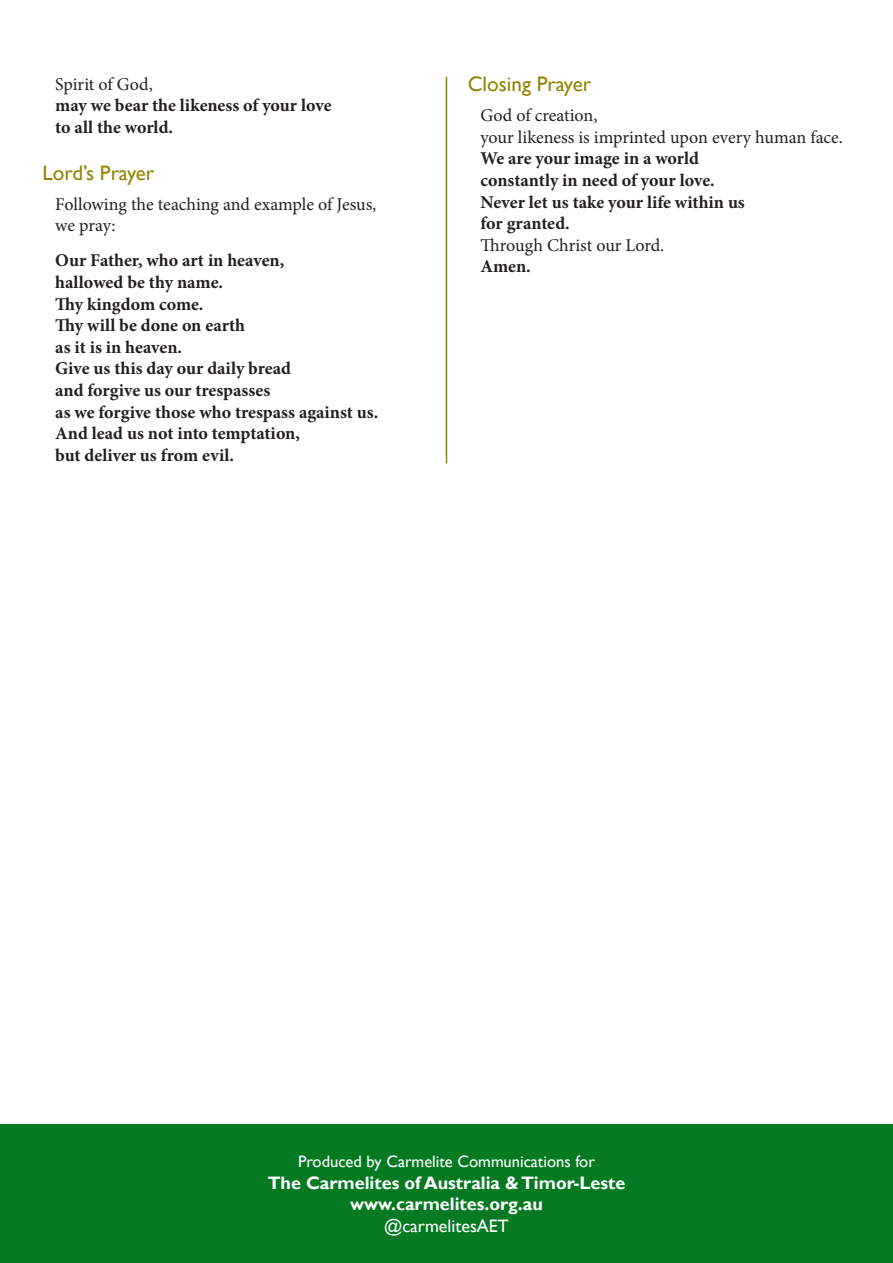
<style>
.page{position:relative;width:893px;height:1263px;background:#fff}
.page>*{position:absolute;margin:0;border:0;box-sizing:border-box;transform-origin:0 0}
.Small_Heads{font:21px "Gill Sans";color:#948300}
.Indented_basic{font:700 18px "Minion Pro";color:#231f20}
.Indented_basic-2{font:18px "Minion Pro";letter-spacing:-.005em;color:#231f20}
.t1{font:700 18px "Gill Sans";color:#fff}
.t2{font:18px "Gill Sans";color:#fff}
.t3{font:16.5px "Gill Sans";color:#fff}
</style>
<div class="page">
<hr style="left:446px;top:77px;width:1px;height:386px;background:#948300">
<div style="left:0;top:1125px;width:893px;height:138px;background:#057a22"></div>
<p class="Indented_basic-2" style="left:55px;top:72px;width:99px">Spirit of God,</p>
<p class="Indented_basic" style="left:55px;top:93px;width:278px">may we bear the likeness of your love</p>
<p class="Indented_basic" style="left:55px;top:114px;width:119px">to all the world.</p>
<p class="Small_Heads" style="left:43px;top:160px;width:113px">Lord’s Prayer</p>
<p class="Indented_basic-2" style="left:55px;top:192px;width:323px">Following the teaching and example of Jesus,</p>
<p class="Indented_basic-2" style="left:55px;top:214px;width:62px">we pray:</p>
<p class="Indented_basic" style="left:55px;top:248px;width:231px">Our Father, who art in heaven,</p>
<p class="Indented_basic" style="left:55px;top:270px;width:169px">hallowed be thy name.</p>
<p class="Indented_basic" style="left:55px;top:291px;width:150px">Thy kingdom come.</p>
<p class="Indented_basic" style="left:55px;top:313px;width:191px">Thy will be done on earth</p>
<p class="Indented_basic" style="left:55px;top:334px;width:128px">as it is in heaven.</p>
<p class="Indented_basic" style="left:55px;top:356px;width:237px">Give us this day our daily bread</p>
<p class="Indented_basic" style="left:55px;top:378px;width:217px">and forgive us our trespasses</p>
<p class="Indented_basic" style="left:55px;top:399px;width:325px">as we forgive those who trespass against us.</p>
<p class="Indented_basic" style="left:55px;top:421px;width:246px">And lead us not into temptation,</p>
<p class="Indented_basic" style="left:55px;top:442px;width:180px">but deliver us from evil.</p>
<p class="Small_Heads" style="left:468px;top:72px;width:125px">Closing Prayer</p>
<p class="Indented_basic-2" style="left:480px;top:103px;width:119px">God of creation,</p>
<p class="Indented_basic-2" style="left:480px;top:125px;width:364px">your likeness is imprinted upon every human face.</p>
<p class="Indented_basic" style="left:480px;top:146px;width:220px">We are your image in a world</p>
<p class="Indented_basic" style="left:480px;top:168px;width:236px">constantly in need of your love.</p>
<p class="Indented_basic" style="left:480px;top:189px;width:266px">Never let us take your life within us</p>
<p class="Indented_basic" style="left:480px;top:211px;width:91px">for granted.</p>
<p class="Indented_basic-2" style="left:480px;top:233px;width:185px">Through Christ our Lord.</p>
<p class="Indented_basic" style="left:480px;top:254px;width:52px">Amen.</p>
<p class="t3" style="left:298px;top:1152px;width:298px">Produced by Carmelite Communications for</p>
<p class="t1" style="left:268px;top:1172px;width:359px">The Carmelites of Australia &amp; Timor-Leste</p>
<p class="t1" style="left:350px;top:1193px;width:194px">www.carmelites.org.au</p>
<p class="t2" style="left:384px;top:1215px;width:126px">@carmelitesAET</p>
</div>
